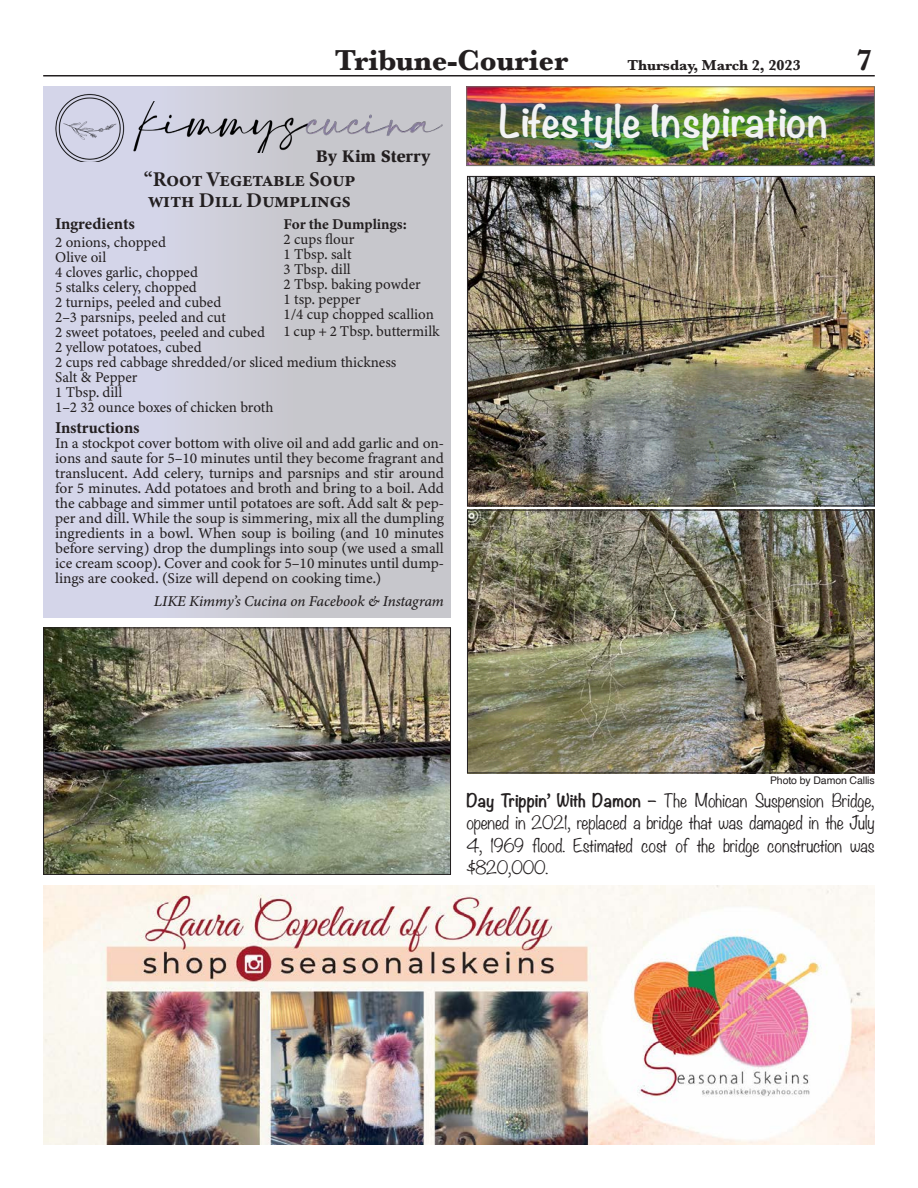
<style>
.page{position:relative;width:918px;height:1188px;background:#fff}
.page>*{position:absolute;margin:0;border:0;box-sizing:border-box;transform-origin:0 0}
.t1{font:700 39px "Noteworthy";letter-spacing:.005em;color:#f2f3f4}
.t2{font:700 30px "Baskerville";letter-spacing:-.005em;color:#231f20}
.t3{font:21px "Minion Variable Concept";letter-spacing:.005em;color:#231f20}
.Byline{font:900 17.25px "Slimbach";letter-spacing:-.005em;color:#231f20}
.t4{font:300 16.5px/22.5px "Noteworthy";letter-spacing:-.01em;color:#231f20;text-align:justify}
.t5{font:16.5px "Minion Variable Concept";letter-spacing:-.005em;color:#231f20}
.t6{font:15px/15px "Minion Variable Concept";letter-spacing:-.005em;color:#231f20;text-align:justify}
.t7{font:italic 15px "Minion Variable Concept";letter-spacing:-.005em;color:#231f20}
.t8{font:700 15px "Baskerville";letter-spacing:-.005em;color:#231f20}
.t9{font:10.5px "Helvetica";letter-spacing:-.01em;color:#231f20}
.s1{font-weight:700}
</style>
<div class="page">
<hr style="left:43px;top:75px;width:832px;height:1px;background:#231f20">
<img style="left:43px;top:886px;width:832px;height:259px">
<img style="left:468px;top:88px;width:405px;height:76px">
<div style="left:466px;top:86px;width:409px;height:80px;border:1px solid #706f67"></div>
<div style="left:43px;top:86px;width:408px;height:532px;background:linear-gradient(to right,#d6d7ed,#c4c3c4)"></div>
<img style="left:43px;top:92px;width:93px;height:69px">
<img style="left:109px;top:101px;width:342px;height:51px">
<img style="left:45px;top:629px;width:404px;height:244px">
<div style="left:43px;top:627px;width:408px;height:248px;border:1px solid #231f20"></div>
<img style="left:469px;top:178px;width:404px;height:326px">
<div style="left:467px;top:176px;width:408px;height:330px;border:1px solid #231f20"></div>
<img style="left:469px;top:512px;width:404px;height:259px">
<div style="left:467px;top:510px;width:408px;height:263px;border:1px solid #231f20"></div>
<h2 class="t2" style="left:335px;top:39px;width:235px">Tribune-Courier</h2>
<p class="t8" style="left:627px;top:55px;width:175px">Thursday, March 2, 2023</p>
<p class="t2" style="left:856px;top:39px;width:18px">7</p>
<p class="t1" style="left:499px;top:86px;width:331px">Lifestyle Inspiration</p>
<p class="Byline" style="left:316px;top:145px;width:116px">By Kim Sterry</p>
<p class="t3" style="left:144px;top:164px;width:213px">“Root Vegetable Soup</p>
<p class="t3" style="left:148px;top:185px;width:204px">with Dill Dumplings</p>
<p class="t5" style="left:55px;top:213px;width:81px">Ingredients</p>
<p class="t6" style="left:55px;top:235px;width:112px">2 onions, chopped</p>
<p class="t6" style="left:55px;top:250px;width:53px">Olive oil</p>
<p class="t6" style="left:55px;top:265px;width:144px">4 cloves garlic, chopped</p>
<p class="t6" style="left:55px;top:280px;width:143px">5 stalks celery, chopped</p>
<p class="t6" style="left:55px;top:295px;width:168px">2 turnips, peeled and cubed</p>
<p class="t6" style="left:55px;top:310px;width:172px">2–3 parsnips, peeled and cut</p>
<p class="t6" style="left:55px;top:325px;width:211px">2 sweet potatoes, peeled and cubed</p>
<p class="t6" style="left:55px;top:340px;width:148px">2 yellow potatoes, cubed</p>
<p class="t6" style="left:55px;top:355px;width:343px">2 cups red cabbage shredded/or sliced medium thickness</p>
<p class="t6" style="left:55px;top:370px;width:84px">Salt &amp; Pepper</p>
<p class="t6" style="left:55px;top:385px;width:69px">1 Tbsp. dill</p>
<p class="t6" style="left:55px;top:400px;width:220px">1–2 32 ounce boxes of chicken broth</p>
<p class="t5" style="left:55px;top:417px;width:86px">Instructions</p>
<p class="t6" style="left:55px;top:436px;width:390px">In a stockpot cover bottom with olive oil and add garlic and on&shy;ions and saute for 5–10 minutes until they become fragrant and translucent. Add celery, turnips and parsnips and stir around for 5 minutes. Add potatoes and broth and bring to a boil. Add the cabbage and simmer until potatoes are soft. Add salt &amp; pep&shy;per and dill. While the soup is simmering, mix all the dumpling ingredients in a bowl. When soup is boiling (and 10 minutes before serving) drop the dumplings into soup (we used a small ice cream scoop). Cover and cook for 5–10 minutes until dump&shy;lings are cooked. (Size will depend on cooking time.)</p>
<p class="t7" style="left:154px;top:591px;width:292px">LIKE Kimmy’s Cucina on Facebook &amp; Instagram</p>
<p class="t6" style="left:284px;top:217px;width:125px">For the Dumplings:</p>
<p class="t6" style="left:284px;top:232px;width:72px">2 cups flour</p>
<p class="t6" style="left:284px;top:247px;width:69px">1 Tbsp. salt</p>
<p class="t6" style="left:284px;top:262px;width:69px">3 Tbsp. dill</p>
<p class="t6" style="left:284px;top:277px;width:139px">2 Tbsp. baking powder</p>
<p class="t6" style="left:284px;top:292px;width:79px">1 tsp. pepper</p>
<p class="t6" style="left:284px;top:307px;width:152px">1/4 cup chopped scallion</p>
<p class="t6" style="left:284px;top:323px;width:157px">1 cup + 2 Tbsp. buttermilk</p>
<p class="t9" style="left:770px;top:772px;width:106px">Photo by Damon Callis</p>
<p class="t4" style="left:466px;top:788px;width:410px"><span class="s1">Day Trippin’ With Damon –</span> The Mohican Suspension Bridge, opened in 2021, replaced a bridge that was damaged in the July 4, 1969 flood. Estimated cost of the bridge construction was $820,000.</p>
</div>
